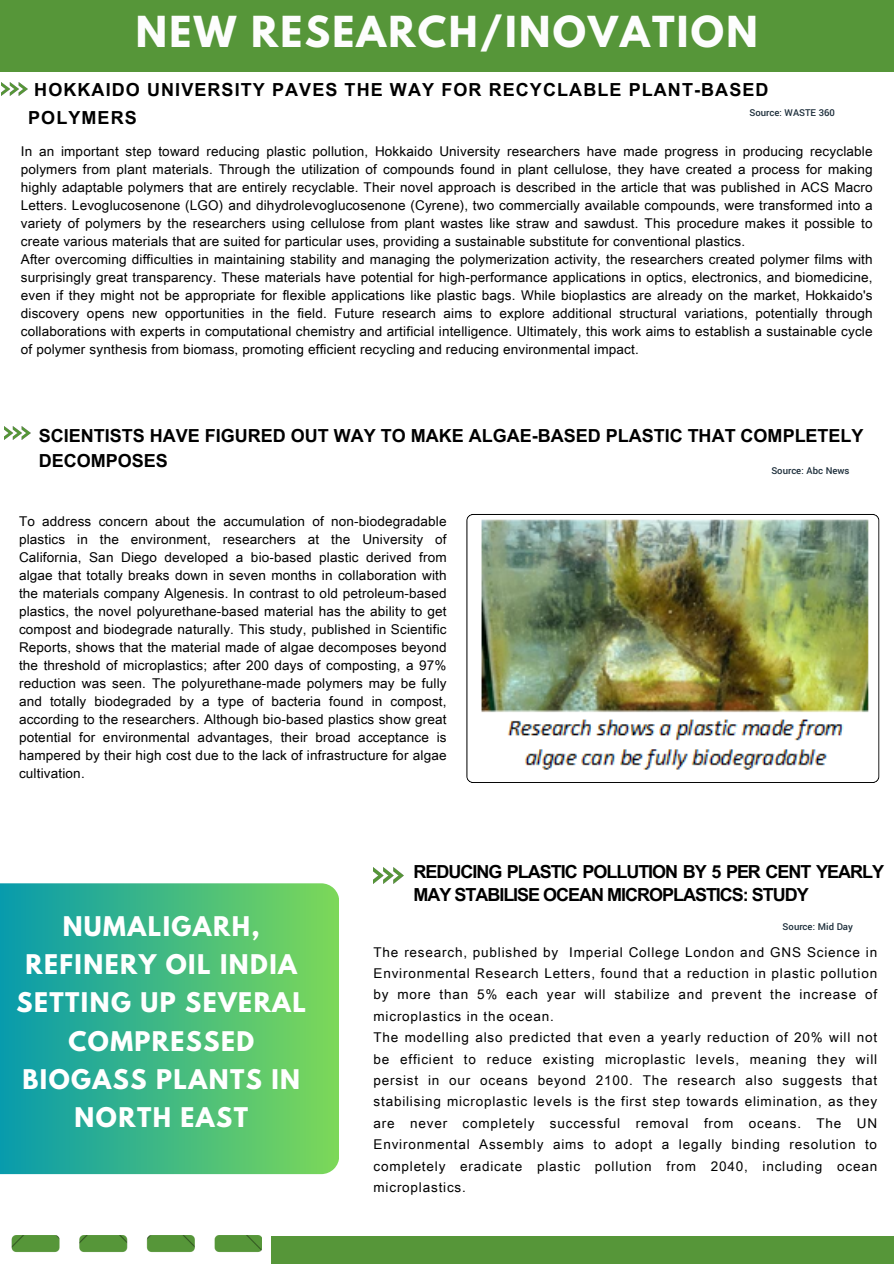
<style>
.page{position:relative;width:894px;height:1264px;background:#fff}
.page>*{position:absolute;margin:0;border:0;box-sizing:border-box;transform-origin:0 0}
.t1{font:700 37.8px "League Spartan";letter-spacing:.06em;color:#fdfdfd}
.t2{font:700 24px/38.2px "League Spartan";letter-spacing:.06em;color:#fff;text-align:center}
.t3{font:700 18px/22.5px "Arial Unicode MS";letter-spacing:-.055em;color:#000}
.t4{font:700 18px/24.8px "Arial Unicode MS";color:#000}
.t5{font:700 18px/28.2px "Arial Unicode MS";letter-spacing:.06em;color:#000}
.t6{font:13.5px/18px "Arial Unicode MS";letter-spacing:.015em;color:#000}
.t7{font:13.5px/21.3px "Arial Unicode MS";letter-spacing:.06em;color:#000}
.t8{font:500 10.5px "Yantramanav";color:#1c2d3a}
</style>
<div class="page">
<div style="left:0;top:0;width:893px;height:72px;background:#569639"></div>
<div style="left:271px;top:1235px;width:622px;height:28px;background:#569639"></div>
<img style="left:11px;top:1235px;width:250px;height:18px">
<img style="left:2px;top:82px;width:26px;height:14px">
<img style="left:4px;top:426px;width:26px;height:14px">
<img style="left:373px;top:867px;width:31px;height:16px">
<svg style="left:0;top:883px;width:339px;height:291px;background:#42b982"></svg>
<img style="left:466px;top:514px;width:413px;height:268px">
<h3 class="t1" style="left:136px;top:13px;width:623px">NEW RESEARCH/INOVATION</h3>
<p class="t5" style="left:28px;top:74px;width:741px;text-indent:6px">HOKKAIDO UNIVERSITY PAVES THE WAY FOR RECYCLABLE PLANT-BASED<br>POLYMERS</p>
<p class="t8" style="left:749px;top:106px;width:87px">Source: WASTE 360</p>
<h1 class="t6" style="left:21px;top:141px;width:853px">In an important step toward reducing plastic pollution, Hokkaido University researchers have made progress in producing recyclable polymers from plant materials. Through the utilization of compounds found in plant cellulose, they have created a process for making highly adaptable polymers that are entirely recyclable. Their novel approach is described in the article that was published in ACS Macro Letters. Levoglucosenone (LGO) and dihydrolevoglucosenone (Cyrene), two commercially available compounds, were transformed into a variety of polymers by the researchers using cellulose from plant wastes like straw and sawdust. This procedure makes it possible to create various materials that are suited for particular uses, providing a sustainable substitute for conventional plastics.<br>After overcoming difficulties in maintaining stability and managing the polymerization activity, the researchers created polymer films with surprisingly great transparency. These materials have potential for high-performance applications in optics, electronics, and biomedicine, even if they might not be appropriate for flexible applications like plastic bags. While bioplastics are already on the market, Hokkaido's discovery opens new opportunities in the field. Future research aims to explore additional structural variations, potentially through collaborations with experts in computational chemistry and artificial intelligence. Ultimately, this work aims to establish a sustainable cycle of polymer synthesis from biomass, promoting efficient recycling and reducing environmental impact.</h1>
<h4 class="t4" style="left:39px;top:423px;width:826px">SCIENTISTS HAVE FIGURED OUT WAY TO MAKE ALGAE-BASED PLASTIC THAT COMPLETELY<br>DECOMPOSES</h4>
<p class="t8" style="left:771px;top:464px;width:80px">Source: Abc News</p>
<h4 class="t6" style="left:19px;top:511px;width:429px;text-align:justify">To address concern about the accumulation of non-biodegradable plastics in the environment, researchers at the University of California, San Diego developed a bio-based plastic derived from algae that totally breaks down in seven months in collaboration with the materials company Algenesis. In contrast to old petroleum-based plastics, the novel polyurethane-based material has the ability to get compost and biodegrade naturally. This study, published in Scientific Reports, shows that the material made of algae decomposes beyond the threshold of microplastics; after 200 days of composting, a 97% reduction was seen. The polyurethane-made polymers may be fully and totally biodegraded by a type of bacteria found in compost, according to the researchers. Although bio-based plastics show great potential for environmental advantages, their broad acceptance is hampered by their high cost due to the lack of infrastructure for algae cultivation.</h4>
<h2 class="t2" style="left:16px;top:910px;width:291px">NUMALIGARH,<br>REFINERY OIL INDIA<br>SETTING UP SEVERAL<br>COMPRESSED<br>BIOGASS PLANTS IN<br>NORTH EAST</h2>
<p class="t3" style="left:413px;top:859px;width:472px">REDUCING PLASTIC POLLUTION BY 5 PER CENT YEARLY<br>MAY STABILISE OCEAN MICROPLASTICS: STUDY</p>
<p class="t8" style="left:782px;top:919px;width:72px">Source: Mid Day</p>
<h3 class="t7" style="left:373px;top:940px;width:505px">The research, published by Imperial College London and GNS Science in Environmental Research Letters, found that a reduction in plastic pollution by more than 5% each year will stabilize and prevent the increase of microplastics in the ocean.<br>The modelling also predicted that even a yearly reduction of 20% will not be efficient to reduce existing microplastic levels, meaning they will persist in our oceans beyond 2100. The research also suggests that stabilising microplastic levels is the first step towards elimination, as they are never completely successful removal from oceans. The UN Environmental Assembly aims to adopt a legally binding resolution to completely eradicate plastic pollution from 2040, including ocean microplastics.</h3>
</div>
